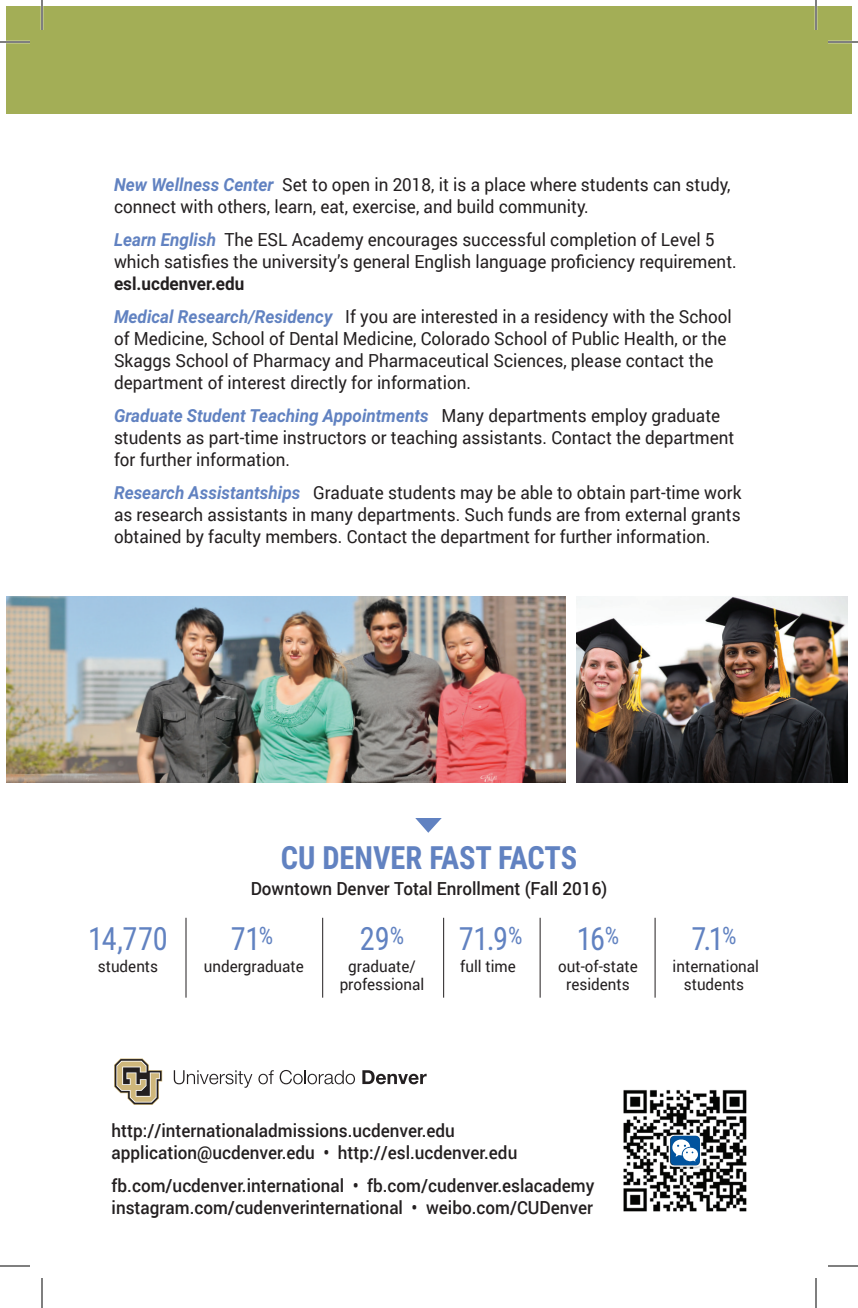
<style>
.page{position:relative;width:858px;height:1308px;background:#fff}
.page>*{position:absolute;margin:0;border:0;box-sizing:border-box;transform-origin:0 0}
.t1{font:32px "Roboto Condensed";letter-spacing:-.01em;color:#6182c1;scale:.95 1}
.t2{font:700 32px "Roboto Condensed";color:#6182c1;scale:.95 1}
.t3{font:18px/22px "Roboto";color:#231f20;scale:.95 1}
.t4{font:500 18px/22px "Roboto";color:#231f20;scale:.95 1}
.t5{font:16px "Roboto";color:#231f20;scale:.95 1}
.s1{font-weight:700;font-style:italic;color:#6182c1}
.s2{font-weight:700}
</style>
<div class="page">
<svg style="left:114px;top:1058px;width:48px;height:47px"></svg>
<svg style="left:174px;top:1070px;width:78px;height:18px"></svg>
<svg style="left:258px;top:1070px;width:16px;height:14px"></svg>
<svg style="left:280px;top:1070px;width:75px;height:14px"></svg>
<svg style="left:362px;top:1070px;width:65px;height:14px"></svg>
<img style="left:623px;top:1090px;width:124px;height:122px">
<div style="left:670px;top:1136px;width:30px;height:29px;background:#01539e;border-radius:4px"></div>
<svg style="left:672px;top:1139px;width:26px;height:23px"></svg>
<div style="left:6px;top:6px;width:846px;height:108px;background:#a3ae56"></div>
<svg style="left:415px;top:818px;width:27px;height:15px"></svg>
<hr style="left:186px;top:918px;width:1px;height:80px;background:#231f20">
<hr style="left:322px;top:918px;width:1px;height:80px;background:#231f20">
<hr style="left:443px;top:918px;width:1px;height:80px;background:#231f20">
<hr style="left:540px;top:918px;width:1px;height:80px;background:#231f20">
<hr style="left:655px;top:918px;width:1px;height:80px;background:#231f20">
<img style="left:577px;top:596px;width:270px;height:187px">
<img style="left:6px;top:596px;width:560px;height:187px">
<hr style="left:0;top:41px;width:30px;height:2px;background:#fff">
<hr style="left:828px;top:41px;width:30px;height:2px;background:#fff">
<hr style="left:41px;top:0;width:2px;height:30px;background:#fff">
<hr style="left:815px;top:0;width:2px;height:30px;background:#fff">
<hr style="left:0;top:42px;width:30px;height:1px;background:#000">
<hr style="left:828px;top:42px;width:30px;height:1px;background:#000">
<hr style="left:0;top:1266px;width:30px;height:1px;background:#000">
<hr style="left:828px;top:1266px;width:30px;height:1px;background:#000">
<hr style="left:42px;top:0;width:1px;height:30px;background:#000">
<hr style="left:42px;top:1278px;width:1px;height:30px;background:#000">
<hr style="left:816px;top:0;width:1px;height:30px;background:#000">
<hr style="left:816px;top:1278px;width:1px;height:30px;background:#000">
<p class="t3" style="left:114px;top:173px;width:650px"><span class="s1">New Wellness Center</span> Set to open in 2018, it is a place where students can study, connect with others, learn, eat, exercise, and build community.</p>
<p class="t3" style="left:114px;top:228px;width:657px"><span class="s1">Learn English</span> The ESL Academy encourages successful completion of Level 5 which satisfies the university’s general English language proficiency requirement.</p>
<p class="t3" style="left:114px;top:266px;width:652px;line-height:33px"><span class="s2">esl.ucdenver.edu<br></span><span class="s1">Medical Research/Residency</span> If you are interested in a residency with the School</p>
<p class="t3" style="left:114px;top:327px;width:646px">of Medicine, School of Dental Medicine, Colorado School of Public Health, or the<br>Skaggs School of Pharmacy and Pharmaceutical Sciences, please contact the department of interest directly for information.</p>
<p class="t3" style="left:114px;top:404px;width:655px"><span class="s1">Graduate Student Teaching Appointments</span> Many departments employ graduate students as part-time instructors or teaching assistants. Contact the department for further information.</p>
<p class="t3" style="left:114px;top:481px;width:662px;text-align:justify"><span class="s1">Research Assistantships</span> Graduate students may be able to obtain part-time work as research assistants in many departments. Such funds are from external grants obtained by faculty members. Contact the department for further information.</p>
<h1 class="t2" style="left:281px;top:835px;width:314px">CU DENVER FAST FACTS</h1>
<p class="t4" style="left:251px;top:877px;width:377px">Downtown Denver Total Enrollment (Fall 2016)</p>
<h1 class="t1" style="left:88px;top:916px;width:85px">14,770</h1>
<h1 class="t1" style="left:231px;top:916px;width:46px">71<sup>%</sup></h1>
<h1 class="t1" style="left:360px;top:916px;width:48px">29<sup>%</sup></h1>
<h1 class="t1" style="left:459px;top:916px;width:69px">71.9<sup>%</sup></h1>
<h1 class="t1" style="left:577px;top:916px;width:46px">16<sup>%</sup></h1>
<h1 class="t1" style="left:692px;top:916px;width:49px">7.1<sup>%</sup></h1>
<p class="t5" style="left:98px;top:955px;width:65px">students</p>
<p class="t5" style="left:204px;top:955px;width:107px">undergraduate</p>
<p class="t5" style="left:348px;top:955px;width:72px">graduate/</p>
<p class="t5" style="left:460px;top:955px;width:60px">full time</p>
<p class="t5" style="left:558px;top:955px;width:85px">out-of-state</p>
<p class="t5" style="left:673px;top:955px;width:93px">international</p>
<p class="t5" style="left:340px;top:973px;width:91px">professional</p>
<p class="t5" style="left:566px;top:973px;width:68px">residents</p>
<p class="t5" style="left:684px;top:973px;width:65px">students</p>
<p class="t4" style="left:112px;top:1119px;width:429px">http://internationaladmissions.ucdenver.edu application@ucdenver.edu • http://esl.ucdenver.edu</p>
<p class="t4" style="left:112px;top:1174px;width:510px">fb.com/ucdenver.international • fb.com/cudenver.eslacademy instagram.com/cudenverinternational • weibo.com/CUDenver</p>
</div>
